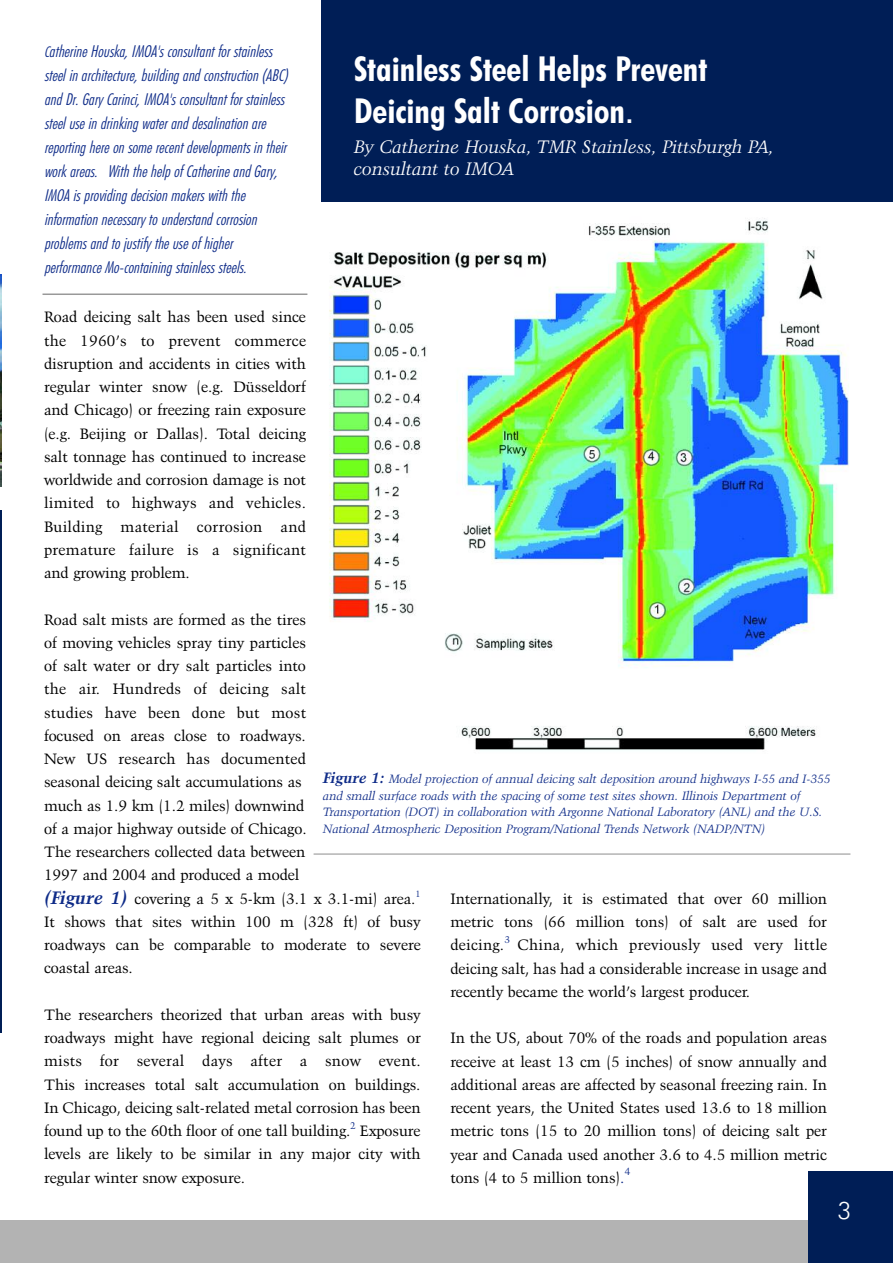
<style>
.page{position:relative;width:893px;height:1263px;background:#fff}
.page>*{position:absolute;margin:0;border:0;box-sizing:border-box;transform-origin:0 0}
.t1{font:700 condensed 34.5px/41.4px "Futura BT";color:#fff}
.t2{font:300 24px "Futura BT";color:#fff}
.t3{font:italic 18px/22.5px "Kuenstler 480 BT";color:#fff}
.t4{font:italic 300 condensed 16.5px/24px "Futura BT";color:#0e2b88}
.t5{font:15px/23.2px "Kuenstler 480 BT";color:#000;text-align:justify}
.t6{font:italic 12px/16.5px "Kuenstler 480 BT";color:#0e2b88}
.t7{font:10.5px "Kuenstler 480 BT";color:#0e2b88}
.t8{font:9.75px "Kuenstler 480 BT";color:#0e2b88}
.t9{font:9px "Kuenstler 480 BT";color:#0e2b88}
.s1{font-size:15px}
.s2{font-family:"Helvetica";font-weight:400;font-stretch:normal}
.s3{font-weight:700;font-style:italic;font-size:18px;color:#0e2b88}
.s4{font-weight:700;font-size:15px}
.s5{color:#0e2b88}
</style>
<div class="page">
<div style="left:0;top:1220px;width:811px;height:43px;background:#b3b3b3"></div>
<div style="left:808px;top:1171px;width:85px;height:92px;background:#001e56"></div>
<img style="left:329px;top:218px;width:520px;height:532px">
<hr style="left:0;top:510px;width:2px;height:522px;background:#001e56">
<img style="left:0;top:274px;width:1px;height:213px">
<div style="left:322px;top:0;width:571px;height:202px;background:#001e56"></div>
<hr style="left:314px;top:853px;width:536px;height:2px;background:#b3b3b3">
<hr style="left:43px;top:293px;width:264px;height:2px;background:#999">
<p class="t4" style="left:44px;top:40px;width:249px"><span class="s1">C</span>atherineHouska, IMOA'sconsultantforstainless steelinarchitecture, buildingandconstruction(ABC) andDr.GaryCarinci, IMOA'sconsultantforstainless steeluseindrinkingwateranddesalinationare reportinghereonsomerecentdevelopmentsintheir work areas. Withthehelpof CatherineandGary, IMOAisprovidingdecisionmakerswiththe informationnecessarytounderstandcorrosion problemsandtojustifytheuseof higher performanceMo-containingstainlesssteels.</p>
<h1 class="t1" style="left:354px;top:51px;width:355px">Stainless Steel Helps Prevent<br>Deicing Salt Corrosion<span class="s2">.</span></h1>
<p class="t3" style="left:354px;top:136px;width:421px">By Catherine Houska, TMR Stainless, Pittsburgh PA, consultant to IMOA</p>
<p class="t5" style="left:44px;top:306px;width:264px">Road deicing salt has been used since the 1960’s to prevent commerce disruption and accidents in cities with regular winter snow (e.g. Düsseldorf and Chicago) or freezing rain exposure (e.g. Beijing or Dallas). Total deicing salt tonnage has continued to increase worldwide and corrosion damage is not limited to highways and vehicles.<br>Building material corrosion and premature failure is a significant and growing problem.</p>
<p class="t5" style="left:44px;top:609px;width:373px;text-align:left">Road salt mists are formed as the tires<br>of moving vehicles spray tiny particles<br>of salt water or dry salt particles into<br>the air. Hundreds of deicing salt<br>studies have been done but most<br>focused on areas close to roadways.<br>New US research has documented<br>seasonal deicing salt accumulations as<br>much as 1.9 km (1.2 miles) downwind<br>of a major highway outside of Chicago.<br>The researchers collected data between<br>1997 and 2004 and produced a model<br><span class="s3">(Figure 1)</span> covering a 5 x 5-km (3.1 x 3.1-mi) area.</p>
<p class="t6" style="left:323px;top:772px;width:509px"><span class="s4">Figure 1:</span> Model projection of annual deicing salt deposition around highways I-55 and I-355 and small surface roads with the spacing of some test sites shown. Illinois Department of Transportation (DOT) in collaboration with Argonne National Laboratory (ANL) and the U.S.<br>National Atmospheric Deposition Program/National Trends Network (NADP/NTN)</p>
<p class="t9" style="left:415px;top:890px;width:7px">1</p>
<p class="t5" style="left:44px;top:911px;width:378px">It shows that sites within 100 m (328 ft) of busy roadways can be comparable to moderate to severe coastal areas.</p>
<p class="t5" style="left:44px;top:1004px;width:378px">The researchers theorized that urban areas with busy roadways might have regional deicing salt plumes or mists for several days after a snow event.<br>This increases total salt accumulation on buildings.<br>In Chicago, deicing salt-related metal corrosion has been found up to the 60th floor of one tall building.</p>
<p class="t5" style="left:450px;top:888px;width:378px">Internationally, it is estimated that over 60 million metric tons (66 million tons) of salt are used for deicing.</p>
<p class="t8" style="left:505px;top:935px;width:7px">3</p>
<p class="t5" style="left:450px;top:934px;width:378px;text-indent:67px">China, which previously used very little deicing salt, has had a considerable increase in usage and recently became the world’s largest producer.</p>
<p class="t5" style="left:450px;top:1027px;width:378px">In the US, about 70% of the roads and population areas receive at least 13 cm (5 inches) of snow annually and additional areas are affected by seasonal freezing rain. In recent years, the United States used 13.6 to 18 million metric tons (15 to 20 million tons) of deicing salt per year and Canada used another 3.6 to 4.5 million metric tons (4 to 5 million tons)<span class="s5">.</span></p>
<p class="t8" style="left:350px;top:1121px;width:7px">2</p>
<p class="t5" style="left:44px;top:1120px;width:378px;text-indent:316px">Exposure levels are likely to be similar in any major city with regular winter snow exposure.</p>
<p class="t7" style="left:624px;top:1166px;width:7px">4</p>
<h2 class="t2" style="left:837px;top:1201px;width:15px">3</h2>
</div>
